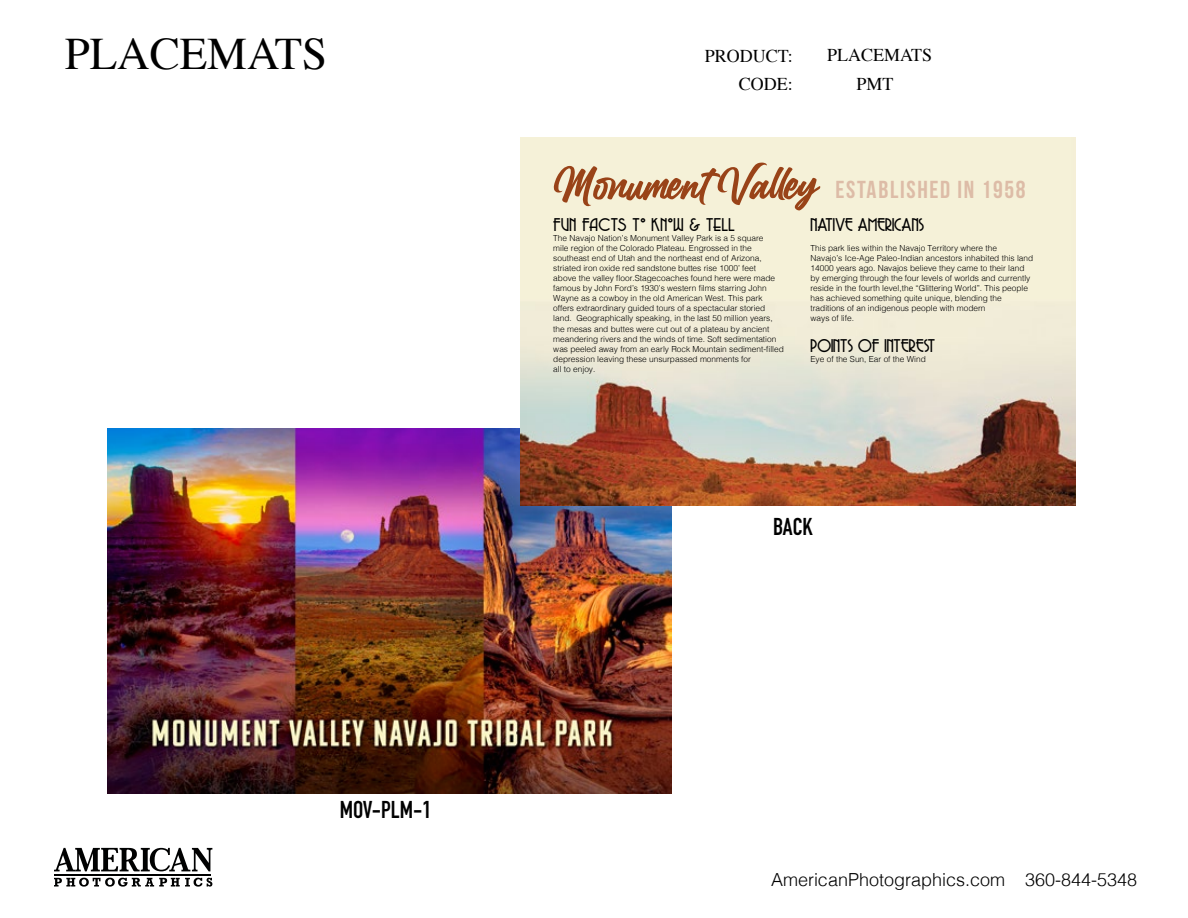
<style>
.page{position:relative;width:1188px;height:918px;background:#fff}
.page>*{position:absolute;margin:0;border:0;box-sizing:border-box;transform-origin:0 0}
.t1{font:45px "Times";color:#000}
.t2{font:24.6px "Bebas Neue";letter-spacing:.07em;color:#ddbca7}
.t3{font:700 24px "DIN Condensed";color:#000}
.t4{font:300 18px "Helvetica";color:#000}
.t5{font:18px "Times";color:#000}
.t6{font:17.1px "Copasetic NF";color:#000}
.t7{font:17.1px "Copasetic NF";letter-spacing:.025em;color:#000}
.t8{font:300 8.4px/10.1px "Helvetica";color:#000}
.s1{font-family:"Billion Dreams";font-size:50.4px;color:#994318}
</style>
<div class="page">
<svg style="left:54px;top:848px;width:158px;height:23px"></svg>
<svg style="left:54px;top:878px;width:158px;height:9px"></svg>
<hr style="left:55px;top:875px;width:156px;height:1px;background:#000101">
<img style="left:108px;top:429px;width:563px;height:364px">
<img style="left:521px;top:137px;width:554px;height:369px">
<h1 class="t1" style="left:65px;top:11px;width:264px">PLACEMATS</h1>
<h3 class="t3" style="left:340px;top:793px;width:93px">MOV-PLM-1</h3>
<h3 class="t5" style="left:705px;top:39px;width:90px">PRODUCT:</h3>
<h3 class="t5" style="left:827px;top:38px;width:107px">PLACEMATS</h3>
<h3 class="t5" style="left:739px;top:67px;width:55px">CODE:</h3>
<h3 class="t5" style="left:856px;top:67px;width:39px">PMT</h3>
<h2 class="t2" style="left:553px;top:176px;width:474px"><span class="s1">Monument Valley</span> ESTABLISHED IN 1958</h2>
<h3 class="t7" style="left:553px;top:216px;width:183px">FUN FACTS TO KNOW &amp; TELL</h3>
<p class="t8" style="left:553px;top:232px;width:232px">The Navajo Nation’s Monument Valley Park is a 5 square<br>mile region of the Colorado Plateau. Engrossed in the southeast end of Utah and the northeast end of Arizona, striated iron oxide red sandstone buttes rise 1000’ feet<br>above the valley floor.Stagecoaches found here were made famous by John Ford’s 1930’s western films starring John Wayne as a cowboy in the old American West. This park offers extraordinary guided tours of a spectacular storied land. Geographically speaking, in the last 50 million years, the mesas and buttes were cut out of a plateau by ancient meandering rivers and the winds of time. Soft sedimentation was peeled away from an early Rock Mountain sediment-filled depression leaving these unsurpassed monments for<br>all to enjoy.</p>
<h3 class="t6" style="left:811px;top:216px;width:115px">NATIVE AMERICANS</h3>
<p class="t8" style="left:811px;top:242px;width:224px">This park lies within the Navajo Territory where the<br>Navajo’s Ice-Age Paleo-Indian ancestors inhabited this land 14000 years ago. Navajos believe they came to their land by emerging through the four levels of worlds and currently reside in the fourth level,the “Glittering World”. This people has achieved something quite unique, blending the traditions of an indigenous people with modern<br>ways of life.</p>
<h3 class="t6" style="left:811px;top:337px;width:126px">POINTS OF INTEREST</h3>
<p class="t8" style="left:811px;top:353px;width:117px">Eye of the Sun, Ear of the Wind</p>
<h3 class="t3" style="left:773px;top:511px;width:41px">BACK</h3>
<h3 class="t4" style="left:771px;top:864px;width:368px">AmericanPhotographics.com 360-844-5348</h3>
</div>
